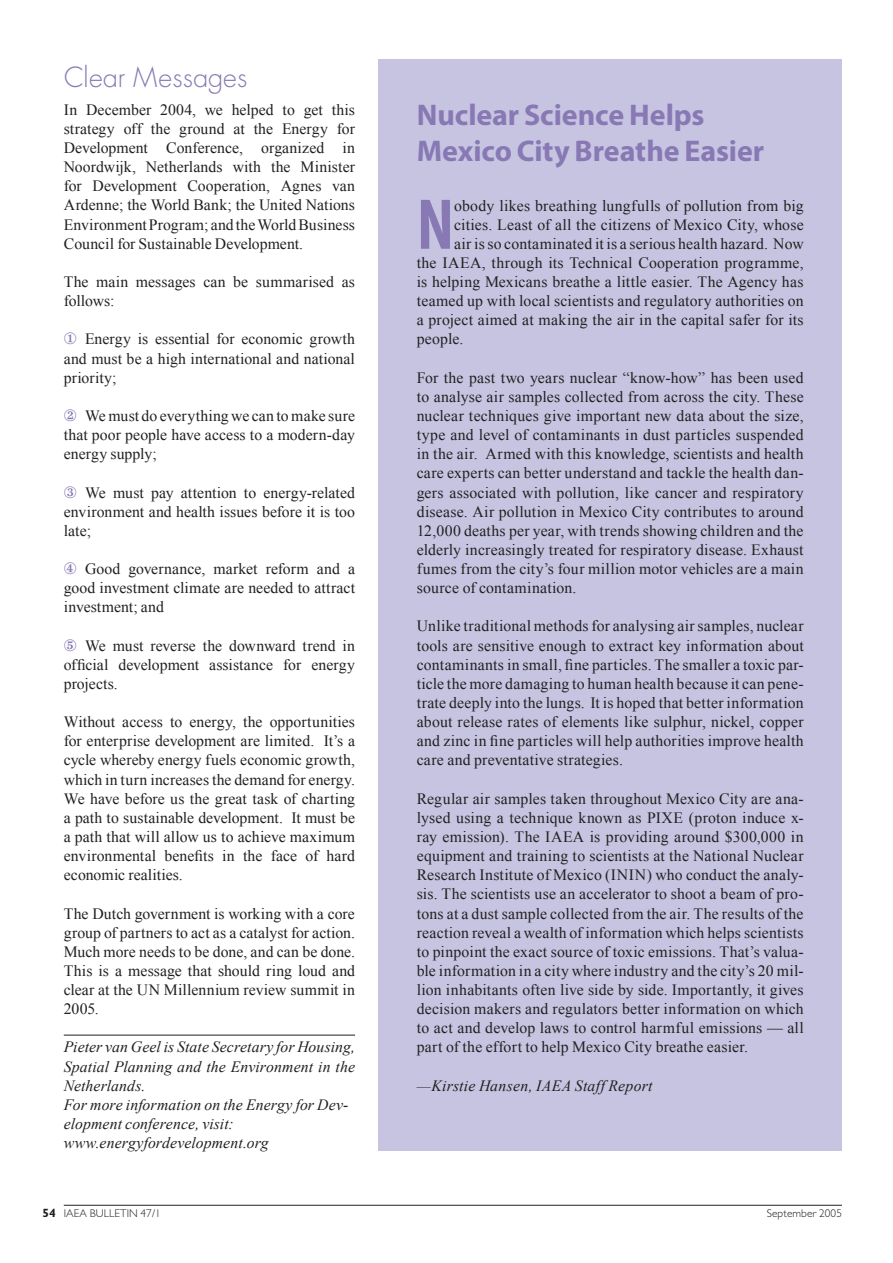
<style>
.page{position:relative;width:893px;height:1263px;background:#fff}
.page>*{position:absolute;margin:0;border:0;box-sizing:border-box;transform-origin:0 0}
.t1{font:700 condensed 72.6px "Myriad Pro";color:#8879b4}
.t2{font:700 30px/36px "Myriad Pro";letter-spacing:-.005em;color:#8879b4}
.t3{font:300 27px "Futura ICG";color:#8879b4}
.t4{font:15.75px/19.2px "Times New Roman";letter-spacing:.01em;color:#231f20;text-align:justify}
.t5{font:italic 15.75px/19.2px "Times New Roman";letter-spacing:.01em;color:#231f20}
.t6{font:300 11.25px "Gill Sans";letter-spacing:.01em;color:#231f20}
.s1{color:#8879b4}
.s2{font-weight:700;font-size:12px}
</style>
<div class="page">
<hr style="left:64px;top:1205px;width:778px;height:1px;background:#231f20">
<hr style="left:64px;top:1035px;width:291px;height:1px;background:#231f20">
<div style="left:378px;top:60px;width:464px;height:1091px;background:#c6c4e1"></div>
<h3 class="t3" style="left:64px;top:59px;width:185px">Clear Messages</h3>
<p class="t4" style="left:64px;top:100px;width:293px">In December 2004, we helped to get this strategy off the ground at the Energy for Development Conference, organized in Noordwijk, Netherlands with the Minister for Development Cooperation, Agnes van Ardenne; the World Bank; the United Nations Environment Program; and the World Business Council for Sustainable Development.</p>
<p class="t4" style="left:64px;top:272px;width:293px">The main messages can be summarised as follows:</p>
<p class="t4" style="left:64px;top:329px;width:293px"><span class="s1">①</span> Energy is essential for economic growth and must be a high international and national priority;</p>
<p class="t4" style="left:64px;top:406px;width:293px"><span class="s1">②</span> We must do everything we can to make sure that poor people have access to a modern-day energy supply;</p>
<p class="t4" style="left:64px;top:482px;width:293px"><span class="s1">③</span> We must pay attention to energy-related environment and health issues before it is too late;</p>
<p class="t4" style="left:64px;top:559px;width:293px"><span class="s1">④</span> Good governance, market reform and a good investment climate are needed to attract investment; and</p>
<p class="t4" style="left:64px;top:635px;width:293px"><span class="s1">⑤</span> We must reverse the downward trend in official development assistance for energy projects.</p>
<p class="t4" style="left:64px;top:712px;width:293px">Without access to energy, the opportunities for enterprise development are limited. It’s a cycle whereby energy fuels economic growth, which in turn increases the demand for energy.<br>We have before us the great task of charting a path to sustainable development. It must be a path that will allow us to achieve maximum environmental benefits in the face of hard economic realities.</p>
<p class="t4" style="left:64px;top:903px;width:293px">The Dutch government is working with a core group of partners to act as a catalyst for action.<br>Much more needs to be done, and can be done.<br>This is a message that should ring loud and clear at the UN Millennium review summit in 2005.</p>
<p class="t5" style="left:64px;top:1037px;width:293px">Pieter van Geel is State Secretary for Housing, Spatial Planning and the Environment in the Netherlands.<br>For more information on the Energy for Dev&shy;elopment conference, visit: www.energyfordevelopment.org</p>
<h2 class="t2" style="left:417px;top:97px;width:349px">Nuclear Science Helps<br>Mexico City Breathe Easier</h2>
<h1 class="t1" style="left:417px;top:185px;width:39px">N</h1>
<p class="t4" style="left:454px;top:195px;width:351px">obody likes breathing lungfulls of pollution from big</p>
<p class="t4" style="left:454px;top:215px;width:351px">cities. Least of all the citizens of Mexico City, whose</p>
<p class="t4" style="left:454px;top:234px;width:351px">air is so contaminated it is a serious health hazard. Now</p>
<p class="t4" style="left:417px;top:253px;width:388px">the IAEA, through its Technical Cooperation programme,</p>
<p class="t4" style="left:417px;top:272px;width:388px">is helping Mexicans breathe a little easier. The Agency has</p>
<p class="t4" style="left:417px;top:291px;width:388px">teamed up with local scientists and regulatory authorities on</p>
<p class="t4" style="left:417px;top:310px;width:389px">a project aimed at making the air in the capital safer for its</p>
<p class="t4" style="left:417px;top:329px;width:48px">people.</p>
<p class="t4" style="left:417px;top:368px;width:388px">For the past two years nuclear “know-how” has been used to analyse air samples collected from across the city. These nuclear techniques give important new data about the size, type and level of contaminants in dust particles suspended in the air. Armed with this knowledge, scientists and health care experts can better understand and tackle the health dan&shy;gers associated with pollution, like cancer and respiratory disease. Air pollution in Mexico City contributes to around 12,000 deaths per year, with trends showing children and the elderly increasingly treated for respiratory disease. Exhaust fumes from the city’s four million motor vehicles are a main source of contamination.</p>
<p class="t4" style="left:417px;top:616px;width:388px">Unlike traditional methods for analysing air samples, nuclear tools are sensitive enough to extract key information about contaminants in small, fine particles. The smaller a toxic par&shy;ticle the more damaging to human health because it can pene&shy;trate deeply into the lungs. It is hoped that better information about release rates of elements like sulphur, nickel, copper and zinc in fine particles will help authorities improve health care and preventative strategies.</p>
<p class="t4" style="left:417px;top:789px;width:388px">Regular air samples taken throughout Mexico City are ana&shy;lysed using a technique known as PIXE (proton induce x&shy;ray emission). The IAEA is providing around $300,000 in equipment and training to scientists at the National Nuclear Research Institute of Mexico (ININ) who conduct the analy&shy;sis. The scientists use an accelerator to shoot a beam of pro&shy;tons at a dust sample collected from the air. The results of the reaction reveal a wealth of information which helps scientists to pinpoint the exact source of toxic emissions. That’s valua&shy;ble information in a city where industry and the city’s 20 mil&shy;lion inhabitants often live side by side. Importantly, it gives decision makers and regulators better information on which to act and develop laws to control harmful emissions — all part of the effort to help Mexico City breathe easier.</p>
<p class="t5" style="left:417px;top:1076px;width:237px">—Kirstie Hansen, IAEA Staff Report</p>
<p class="t6" style="left:43px;top:1207px;width:120px"><span class="s2">54</span> IAEA BULLETIN 47/1</p>
<p class="t6" style="left:767px;top:1207px;width:77px">September 2005</p>
</div>
